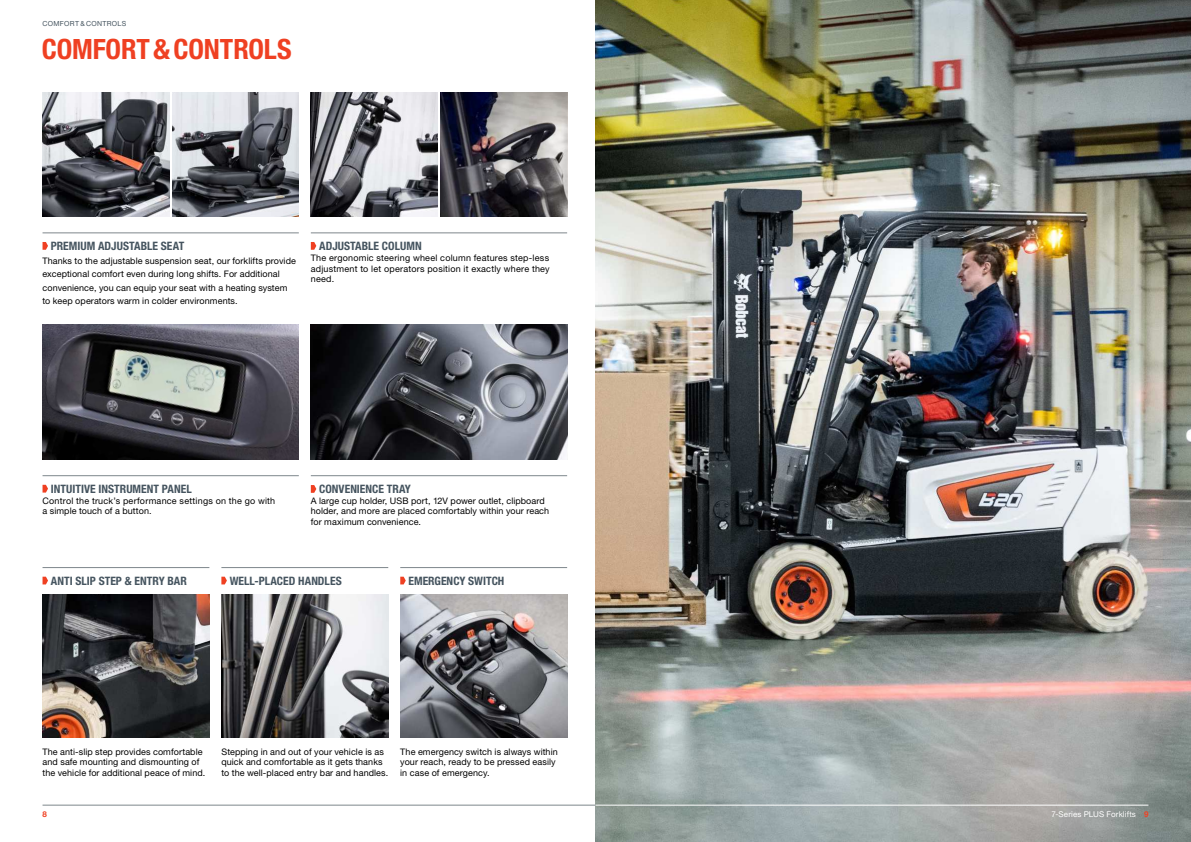
<style>
.page{position:relative;width:1191px;height:842px;background:#fff}
.page>*{position:absolute;margin:0;border:0;box-sizing:border-box;transform-origin:0 0}
.t1{font:700 condensed 28px "Helvetica Neue LT Pro";letter-spacing:-.005em;color:#ef4022}
.t2{font:700 condensed 11.6px "Helvetica Neue LT Pro";color:#45545f}
.t3{font:9px/10.8px "Helvetica Neue LT Pro";letter-spacing:.01em;color:#000}
.t4{font:8px "Helvetica Neue LT Pro";letter-spacing:.015em;color:#fff}
.t5{font:700 8px "Helvetica Neue LT Pro";color:#ef4022}
.t6{font:7px "Helvetica Neue LT Pro";letter-spacing:.045em;color:#45545f}
.s1{font-weight:700;color:#ef4022}
</style>
<div class="page">
<hr style="left:43px;top:805px;width:552px;height:1px;background:#7e878c">
<img style="left:43px;top:324px;width:256px;height:135px">
<img style="left:311px;top:324px;width:256px;height:135px">
<img style="left:595px;top:0;width:595px;height:842px">
<hr style="left:595px;top:805px;width:553px;height:1px;background:#fff">
<img style="left:43px;top:92px;width:126px;height:124px">
<img style="left:311px;top:92px;width:126px;height:124px">
<img style="left:172px;top:92px;width:127px;height:124px">
<img style="left:440px;top:92px;width:127px;height:124px">
<img style="left:400px;top:594px;width:167px;height:143px">
<img style="left:43px;top:594px;width:166px;height:143px">
<img style="left:221px;top:594px;width:167px;height:143px">
<hr style="left:43px;top:233px;width:256px;height:1px;background:#7e878c">
<svg style="left:43px;top:242px;width:5px;height:8px"></svg>
<hr style="left:43px;top:475px;width:256px;height:1px;background:#7e878c">
<svg style="left:43px;top:485px;width:5px;height:8px"></svg>
<hr style="left:311px;top:233px;width:256px;height:1px;background:#7e878c">
<svg style="left:311px;top:242px;width:5px;height:8px"></svg>
<hr style="left:311px;top:475px;width:256px;height:1px;background:#7e878c">
<svg style="left:311px;top:485px;width:5px;height:8px"></svg>
<hr style="left:221px;top:567px;width:167px;height:1px;background:#7e878c">
<svg style="left:221px;top:577px;width:6px;height:7px"></svg>
<hr style="left:400px;top:567px;width:167px;height:1px;background:#7e878c">
<svg style="left:400px;top:577px;width:6px;height:7px"></svg>
<hr style="left:43px;top:567px;width:166px;height:1px;background:#7e878c">
<svg style="left:43px;top:577px;width:5px;height:7px"></svg>
<p class="t6" style="left:43px;top:21px;width:85px">COMFORT &amp; CONTROLS</p>
<h1 class="t1" style="left:42px;top:39px;width:251px">COMFORT &amp; CONTROLS</h1>
<p class="t2" style="left:51px;top:242px;width:135px">PREMIUM ADJUSTABLE SEAT</p>
<p class="t3" style="left:43px;top:254px;width:255px;line-height:13.6px">Thanks to the adjustable suspension seat, our forklifts provide exceptional comfort even during long shifts. For additional convenience, you can equip your seat with a heating system to keep operators warm in colder environments.</p>
<p class="t2" style="left:319px;top:242px;width:104px">ADJUSTABLE COLUMN</p>
<p class="t3" style="left:311px;top:253px;width:240px;text-align:justify">The ergonomic steering wheel column features step-less adjustment to let operators position it exactly where they need.</p>
<p class="t2" style="left:51px;top:484px;width:142px">INTUITIVE INSTRUMENT PANEL</p>
<p class="t3" style="left:43px;top:496px;width:234px">Control the truck’s performance settings on the go with a simple touch of a button.</p>
<p class="t2" style="left:319px;top:484px;width:93px">CONVENIENCE TRAY</p>
<p class="t3" style="left:311px;top:496px;width:240px">A large cup holder, USB port, 12V power outlet, clipboard holder, and more are placed comfortably within your reach for maximum convenience.</p>
<p class="t2" style="left:51px;top:576px;width:138px">ANTI SLIP STEP &amp; ENTRY BAR</p>
<p class="t2" style="left:230px;top:576px;width:114px">WELL-PLACED HANDLES</p>
<p class="t2" style="left:408px;top:576px;width:97px">EMERGENCY SWITCH</p>
<p class="t3" style="left:43px;top:747px;width:164px">The anti-slip step provides comfortable and safe mounting and dismounting of the vehicle for additional peace of mind.</p>
<p class="t3" style="left:221px;top:747px;width:168px">Stepping in and out of your vehicle is as quick and comfortable as it gets thanks to the well-placed entry bar and handles.</p>
<p class="t3" style="left:400px;top:747px;width:159px">The emergency switch is always within your reach, ready to be pressed easily in case of emergency.</p>
<p class="t5" style="left:43px;top:810px;width:6px">8</p>
<p class="t4" style="left:1051px;top:811px;width:99px">7-Series PLUS Forklifts <span class="s1">9</span></p>
</div>
